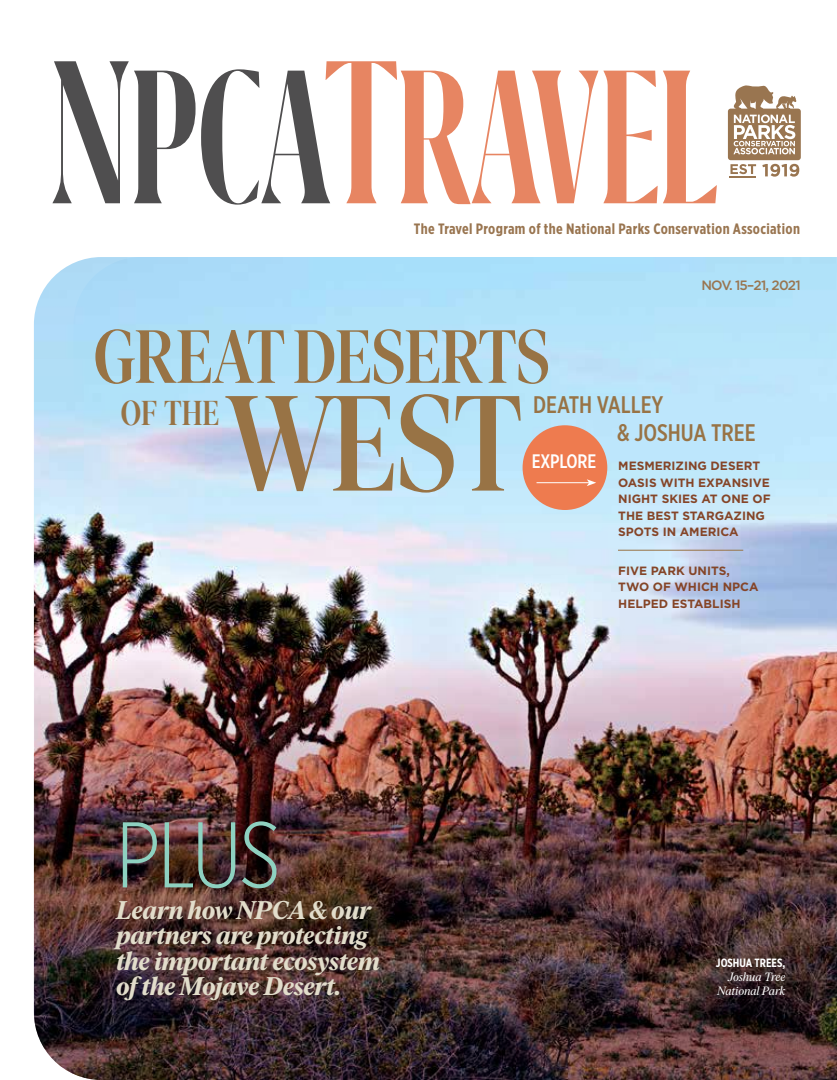
<style>
.page{position:relative;width:837px;height:1080px;background:#fff}
.page>*{position:absolute;margin:0;border:0;box-sizing:border-box;transform-origin:0 0}
.t1{font:500 221.1px "Grifinito L";letter-spacing:-.005em;color:#e78562}
.t2{font:600 135px "Ivar Display Condensed";color:#987345}
.t3{font:300 93px "Gotham X Narrow";color:#8ed1c0}
.t4{font:600 75px "Ivar Display Condensed";letter-spacing:-.005em;color:#987345}
.t5{font:600 34.5px "Ivar Display Condensed";color:#987345}
.t6{font:italic 700 25.5px/25.5px "Ivar Headline";letter-spacing:-.015em;color:#e2ddcb}
.t7{font:500 24px/28.2px "Gotham X Narrow";color:#987345}
.t8{font:500 19.5px "Gotham X Narrow";letter-spacing:-.01em;color:#fff}
.t9{font:700 15px "Gotham X Narrow";letter-spacing:.02em;color:#997550}
.t10{font:500 13.5px "Gotham";letter-spacing:-.06em;color:#997550}
.t11{font:700 12px/16.5px "Gotham";color:#854528}
.t12{font:italic 12px/14.4px "Ivar Headline";letter-spacing:-.01em;color:#fff;text-align:right}
.t13{font:700 12px "Gotham X Narrow";color:#fff}
.s1{font-size:236.7px;color:#4f4e4f}
.s2{color:#4f4e4f}
.s3{font-size:236.7px}
</style>
<div class="page">
<img style="left:34px;top:257px;width:803px;height:823px">
<div style="left:523px;top:425px;width:84px;height:85px;background:#ee7b4f;border-radius:50%"></div>
<svg style="left:728px;top:85px;width:73px;height:92px"></svg>
<hr style="left:618px;top:550px;width:125px;height:1px;background:#987345">
<hr style="left:537px;top:482px;width:52px;height:1px;background:#fff">
<svg style="left:587px;top:479px;width:9px;height:7px"></svg>
<h1 class="t1" style="left:51px;top:40px;width:668px"><span class="s1">N</span><span class="s2">PCA</span><span class="s3">T</span>RAVEL</h1>
<p class="t9" style="left:414px;top:220px;width:388px">The Travel Program of the National Parks Conservation Association</p>
<p class="t10" style="left:701px;top:276px;width:101px">NOV. 15–21, 2021</p>
<h3 class="t4" style="left:94px;top:318px;width:457px">GREAT DESERTS</h3>
<h3 class="t5" style="left:121px;top:395px;width:100px">OF THE</h3>
<h2 class="t2" style="left:225px;top:373px;width:299px">WEST</h2>
<h3 class="t7" style="left:617px;top:390px;width:140px;text-indent:-84px">DEATH VALLEY<br>&amp; JOSHUA TREE</h3>
<h3 class="t8" style="left:532px;top:450px;width:66px">EXPLORE</h3>
<p class="t11" style="left:618px;top:457px;width:154px">MESMERIZING DESERT<br>OASIS WITH EXPANSIVE<br>NIGHT SKIES AT ONE OF<br>THE BEST STARGAZING<br>SPOTS IN AMERICA</p>
<p class="t11" style="left:618px;top:562px;width:142px">FIVE PARK UNITS,<br>TWO OF WHICH NPCA<br>HELPED ESTABLISH</p>
<h3 class="t3" style="left:116px;top:800px;width:166px">PLUS</h3>
<h3 class="t6" style="left:116px;top:898px;width:265px">Learn how NPCA &amp; our partners are protecting the important ecosystem of the Mojave Desert.</h3>
<p class="t13" style="left:716px;top:955px;width:71px">JOSHUA TREES,</p>
<p class="t12" style="left:717px;top:970px;width:70px">Joshua Tree<br>National Park</p>
</div>
